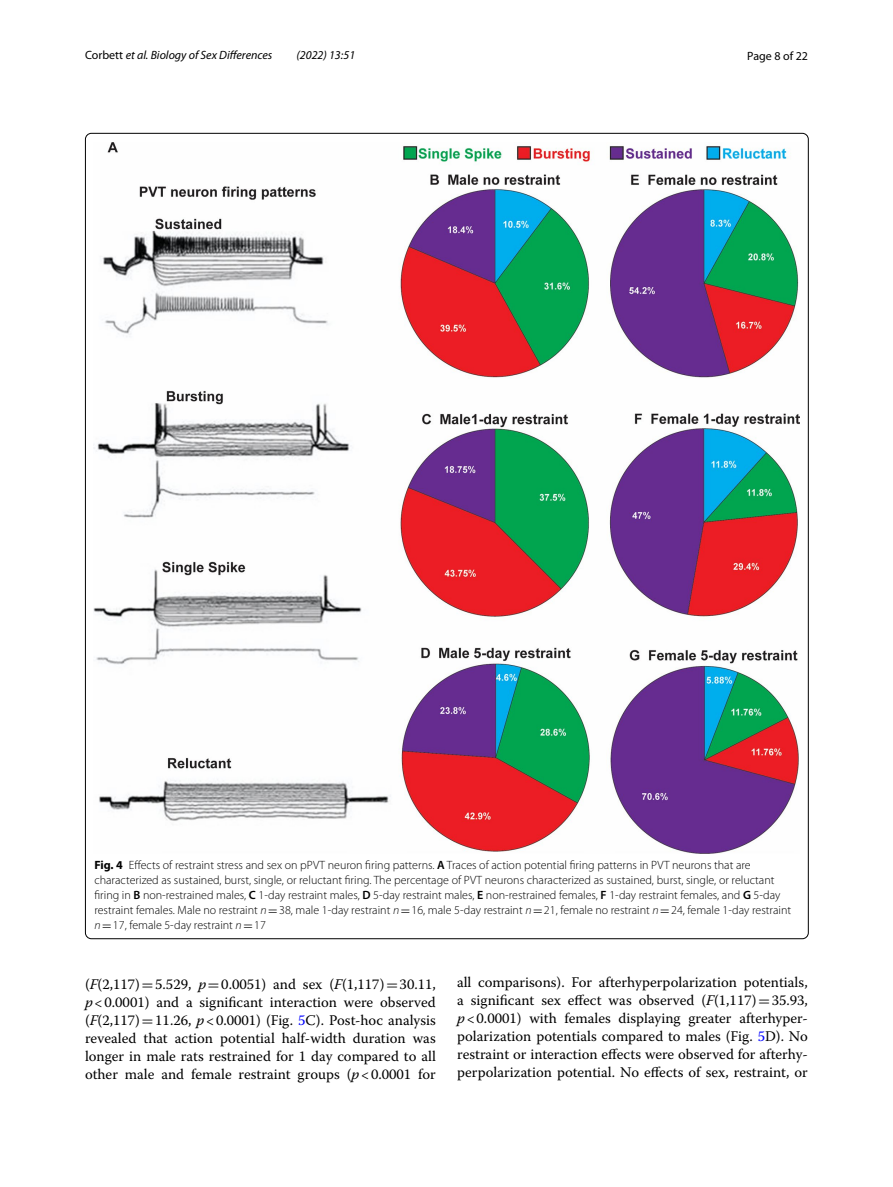
<style>
.page{position:relative;width:893px;height:1187px;background:#fff}
.page>*{position:absolute;margin:0;border:0;box-sizing:border-box;transform-origin:0 0}
.t1{font:14.7px/18px "Warnock Pro";color:#000;text-align:justify}
.t2{font:300 12px/15px "Myriad Pro";color:#000}
.t3{font:italic 12px "Myriad Pro";color:#000}
.t4{font:12px "Myriad Pro";color:#000}
.s1{font-style:normal}
.s2{font-weight:700}
.s3{font-weight:600}
.s4{font-style:italic}
.s5{font-family:"MTSY";font-weight:400}
.s6{font-family:"MTSY"}
.s7{color:#00f}
</style>
<div class="page">
<img style="left:94px;top:142px;width:706px;height:711px">
<p class="t3" style="left:85px;top:48px;width:189px"><span class="s1">Corbett</span> et al. Biology of Sex Differences</p>
<p class="t3" style="left:296px;top:48px;width:60px">(2022) 13:51</p>
<p class="t4" style="left:747px;top:48px;width:62px">Page 8 of 22</p>
<p class="t2" style="left:94px;top:857px;width:698px"><span class="s2">Fig. 4</span> Effects of restraint stress and sex on pPVT neuron firing patterns. <span class="s3">A</span> Traces of action potential firing patterns in PVT neurons that are characterized as sustained, burst, single, or reluctant firing. The percentage of PVT neurons characterized as sustained, burst, single, or reluctant firing in <span class="s3">B</span> non-restrained males, <span class="s3">C</span> 1-day restraint males, <span class="s3">D</span> 5-day restraint males, <span class="s3">E</span> non-restrained females, <span class="s3">F</span> 1-day restraint females, and <span class="s3">G</span> 5-day restraint females. Male no restraint <span class="s4">n</span><span class="s5">=</span>38, male 1-day restraint <span class="s4">n</span><span class="s5">=</span>16, male 5-day restraint <span class="s4">n</span><span class="s5">=</span>21, female no restraint <span class="s4">n</span><span class="s5">=</span>24, female 1-day restraint <span class="s4">n</span><span class="s5">=</span>17, female 5-day restraint <span class="s4">n</span><span class="s5">=</span>17</p>
<p class="t1" style="left:85px;top:974px;width:352px">(<span class="s4">F</span>(2,117)<span class="s6">=</span>5.529, <span class="s4">p</span><span class="s6">=</span>0.0051) and sex (<span class="s4">F</span>(1,117)<span class="s6">=</span>30.11, <span class="s4">p</span>&lt;0.0001) and a significant interaction were observed (<span class="s4">F</span>(2,117)<span class="s6">=</span>11.26, <span class="s4">p</span>&lt;0.0001) (Fig. <span class="s7">5</span>C). Post-hoc analysis revealed that action potential half-width duration was longer in male rats restrained for 1 day compared to all other male and female restraint groups (<span class="s4">p</span>&lt;0.0001 for</p>
<p class="t1" style="left:457px;top:972px;width:352px">all comparisons). For afterhyperpolarization potentials, a significant sex effect was observed (<span class="s4">F</span>(1,117)<span class="s6">=</span>35.93, <span class="s4">p</span>&lt;0.0001) with females displaying greater afterhyper&shy;polarization potentials compared to males (Fig. <span class="s7">5</span>D). No restraint or interaction effects were observed for afterhy&shy;perpolarization potential. No effects of sex, restraint, or</p>
</div>
